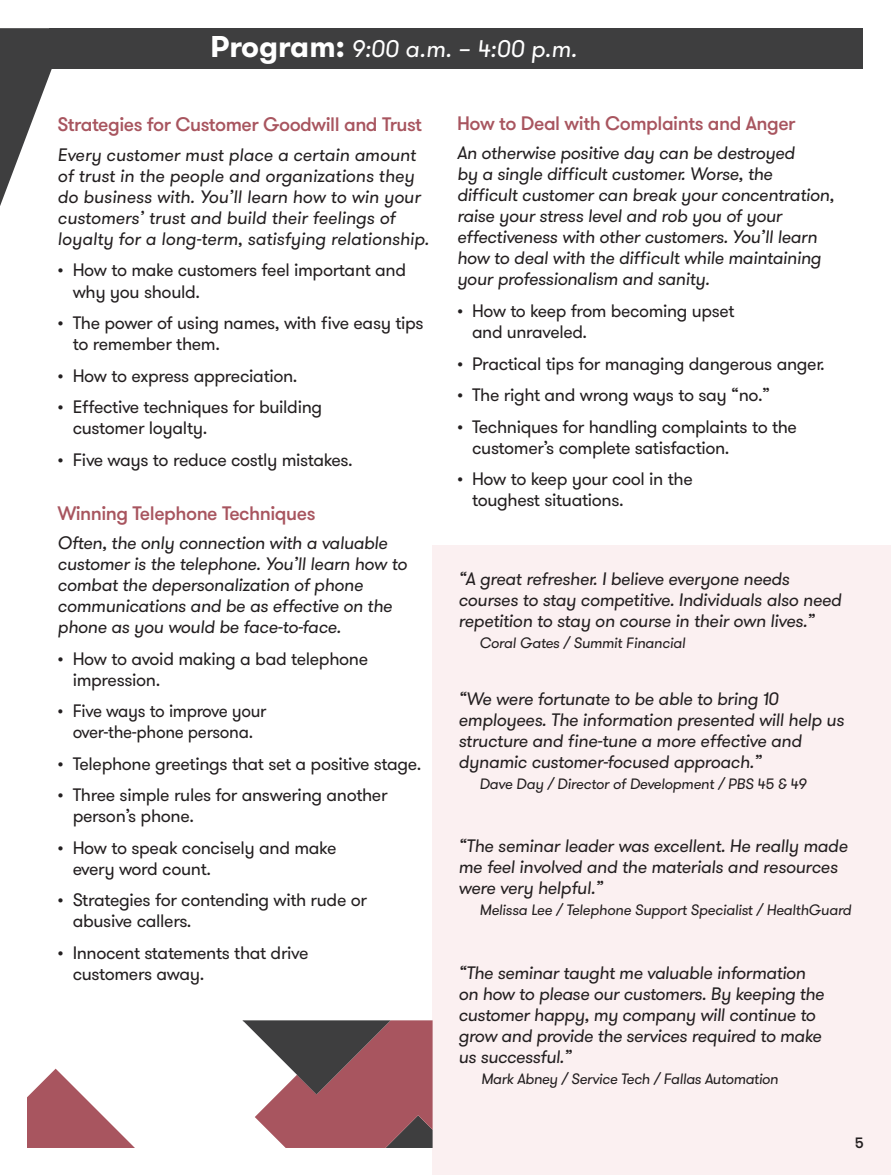
<style>
.page{position:relative;width:891px;height:1175px;background:#fff}
.page>*{position:absolute;margin:0;border:0;box-sizing:border-box;transform-origin:0 0}
.t1{font:italic 24px "GT Walsheim Pro";color:#fff}
.t2{font:500 19.5px "GT Walsheim Pro";letter-spacing:-.025em;color:#a8555f}
.t3{font:italic 18px/21px "GT Walsheim Pro";letter-spacing:-.02em;color:#231f20}
.t4{font:18px/21px "GT Walsheim Pro";letter-spacing:-.02em;color:#231f20}
.t5{font:18px/21px "GT Walsheim Pro";letter-spacing:-.02em;color:#231f20;text-align:center;scale:.96 1}
.t6{font:italic 15px "GT Walsheim Pro";letter-spacing:-.02em;color:#231f20}
.t7{font:500 15px "GT Walsheim Pro";color:#231f20}
.s1{font-weight:700;font-style:normal;font-size:30px}
</style>
<div class="page">
<div style="left:433px;top:546px;width:458px;height:628px;background:#fbf0f1"></div>
<svg style="left:0;top:28px;width:67px;height:178px"></svg>
<svg style="left:243px;top:1020px;width:190px;height:128px"></svg>
<svg style="left:27px;top:1068px;width:107px;height:79px"></svg>
<div style="left:50px;top:28px;width:813px;height:40px;background:#3e3e3f"></div>
<p class="t1" style="left:210px;top:34px;width:368px"><span class="s1">Program:</span> 9:00 a.m. – 4:00 p.m.</p>
<p class="t2" style="left:58px;top:112px;width:366px">Strategies for Customer Goodwill and Trust</p>
<p class="t3" style="left:58px;top:145px;width:373px">Every customer must place a certain amount of trust in the people and organizations they do business with. You’ll learn how to win your customers’ trust and build their feelings of loyalty for a long-term, satisfying relationship.</p>
<p class="t4" style="left:73px;top:260px;width:335px;text-indent:-15px">• How to make customers feel important and why you should.</p>
<p class="t4" style="left:73px;top:313px;width:353px;text-indent:-15px">• The power of using names, with five easy tips to remember them.</p>
<p class="t4" style="left:58px;top:365px;width:241px">• How to express appreciation.</p>
<p class="t4" style="left:73px;top:397px;width:251px;text-indent:-15px">• Effective techniques for building customer loyalty.</p>
<p class="t4" style="left:58px;top:449px;width:297px">• Five ways to reduce costly mistakes.</p>
<p class="t2" style="left:58px;top:500px;width:259px">Winning Telephone Techniques</p>
<p class="t3" style="left:58px;top:533px;width:351px">Often, the only connection with a valuable customer is the telephone. You’ll learn how to combat the depersonalization of phone communications and be as effective on the phone as you would be face-to-face.</p>
<p class="t4" style="left:73px;top:648px;width:297px;text-indent:-15px">• How to avoid making a bad telephone impression.</p>
<p class="t5" style="left:58px;top:701px;width:219px">• Five ways to improve your over-the-phone persona.</p>
<p class="t4" style="left:58px;top:753px;width:365px">• Telephone greetings that set a positive stage.</p>
<p class="t4" style="left:73px;top:785px;width:316px;text-indent:-15px">• Three simple rules for answering another person’s phone.</p>
<p class="t4" style="left:73px;top:837px;width:265px;text-indent:-15px">• How to speak concisely and make every word count.</p>
<p class="t4" style="left:73px;top:890px;width:296px;text-indent:-15px">• Strategies for contending with rude or abusive callers.</p>
<p class="t4" style="left:73px;top:942px;width:237px;text-indent:-15px">• Innocent statements that drive customers away.</p>
<p class="t2" style="left:457px;top:111px;width:340px">How to Deal with Complaints and Anger</p>
<p class="t3" style="left:457px;top:143px;width:379px">An otherwise positive day can be destroyed<br>by a single difficult customer. Worse, the difficult customer can break your concentration, raise your stress level and rob you of your effectiveness with other customers. You’ll learn how to deal with the difficult while maintaining your professionalism and sanity.</p>
<p class="t4" style="left:472px;top:301px;width:264px;text-indent:-15px">• How to keep from becoming upset and unraveled.</p>
<p class="t4" style="left:457px;top:353px;width:369px">• Practical tips for managing dangerous anger.</p>
<p class="t4" style="left:457px;top:385px;width:315px">• The right and wrong ways to say “no.”</p>
<p class="t4" style="left:472px;top:416px;width:327px;text-indent:-15px">• Techniques for handling complaints to the customer’s complete satisfaction.</p>
<p class="t4" style="left:472px;top:469px;width:222px;text-indent:-15px">• How to keep your cool in the toughest situations.</p>
<p class="t3" style="left:459px;top:568px;width:385px">“A great refresher. I believe everyone needs courses to stay competitive. Individuals also need repetition to stay on course in their own lives.”</p>
<p class="t6" style="left:480px;top:633px;width:207px">Coral Gates / Summit Financial</p>
<p class="t3" style="left:459px;top:688px;width:387px">“We were fortunate to be able to bring 10 employees. The information presented will help us structure and fine-tune a more effective and dynamic customer-focused approach.”</p>
<p class="t6" style="left:480px;top:774px;width:328px">Dave Day / Director of Development / PBS 45 &amp; 49</p>
<p class="t3" style="left:459px;top:836px;width:391px">“The seminar leader was excellent. He really made me feel involved and the materials and resources were very helpful.”</p>
<p class="t6" style="left:480px;top:900px;width:374px">Melissa Lee / Telephone Support Specialist / HealthGuard</p>
<p class="t3" style="left:459px;top:962px;width:367px">“The seminar taught me valuable information on how to please our customers. By keeping the customer happy, my company will continue to grow and provide the services required to make us successful.”</p>
<p class="t6" style="left:481px;top:1068px;width:299px">Mark Abney / Service Tech / Fallas Automation</p>
<p class="t7" style="left:855px;top:1133px;width:11px">5</p>
</div>
